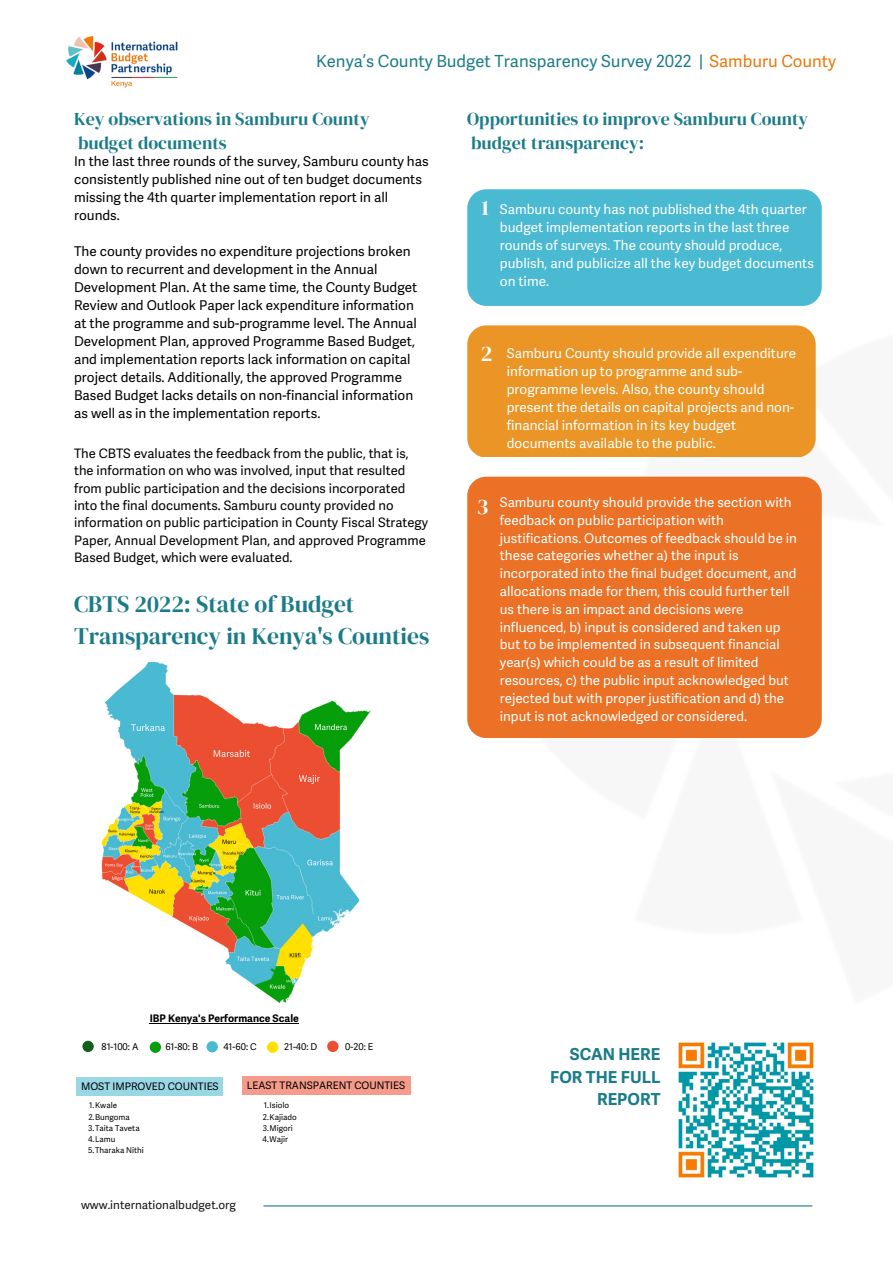
<style>
.page{position:relative;width:893px;height:1264px;background:#fff}
.page>*{position:absolute;margin:0;border:0;box-sizing:border-box;transform-origin:0 0}
.t1{font:23.55px/32.5px "DM Serif Display";color:#1b7c89}
.t2{font:21.75px "DM Serif Display";color:#fff}
.t3{font:18px/24.8px "DM Serif Display";color:#1b7c89}
.t4{font:16.65px "Adelle Sans";color:#1b7c89}
.t5{font:700 16.5px/22.5px "Adelle Sans";color:#1b7c89;text-align:right}
.t6{font:13.5px/18px "Adelle Sans";color:#000}
.t7{font:13.5px/18px "Adelle Sans";color:#fff}
.t8{font:13.35px/17.9px "Adelle Sans";color:#fff}
.t9{font:13.05px/17.4px "Adelle Sans";color:#000}
.t10{font:11.7px "Adelle Sans";color:#171615}
.t11{font:10.35px "Adelle Sans";color:#000}
.t12{font:700 10.35px "Adelle Sans";color:#000}
.t13{font:9.3px "Adelle Sans";color:#000}
.t14{font:7.95px "Adelle Sans";color:#000}
.s1{color:#ea780b}
</style>
<div class="page">
<img style="left:66px;top:35px;width:112px;height:53px">
<div style="left:467px;top:189px;width:354px;height:117px;background:#4ab9d2;border-radius:19px"></div>
<div style="left:467px;top:325px;width:348px;height:132px;background:#ea9525;border-radius:19px"></div>
<div style="left:467px;top:476px;width:354px;height:262px;background:#ea7125;border-radius:19px"></div>
<hr style="left:263px;top:1205px;width:549px;height:1px;background:#1b7c89">
<img style="left:101px;top:662px;width:270px;height:342px">
<hr style="left:150px;top:1022px;width:149px;height:1px;background:#000">
<div style="left:150px;top:1041px;width:11px;height:11px;background:#079e0c;border-radius:50%"></div>
<div style="left:206px;top:1041px;width:12px;height:11px;background:#4ab9d2;border-radius:50%"></div>
<div style="left:267px;top:1041px;width:11px;height:11px;background:#ffe001;border-radius:50%"></div>
<div style="left:327px;top:1040px;width:11px;height:12px;background:#ec4e31;border-radius:50%"></div>
<svg style="left:82px;top:1040px;width:12px;height:12px"></svg>
<div style="left:76px;top:1077px;width:147px;height:18px;background:#99d7e5"></div>
<img style="left:678px;top:1042px;width:136px;height:136px">
<div style="left:242px;top:1076px;width:168px;height:19px;background:#f49b8b"></div>
<p class="t4" style="left:316px;top:51px;width:521px">Kenya’s County Budget Transparency Survey 2022 | <span class="s1">Samburu County</span></p>
<p class="t3" style="left:74px;top:106px;width:297px">Key observations in Samburu County budget documents</p>
<p class="t6" style="left:74px;top:153px;width:356px">In the last three rounds of the survey, Samburu county has consistently published nine out of ten budget documents missing the 4th quarter implementation report in all rounds.</p>
<p class="t6" style="left:74px;top:243px;width:344px">The county provides no expenditure projections broken down to recurrent and development in the Annual Development Plan. At the same time, the County Budget Review and Outlook Paper lack expenditure information at the programme and sub-programme level. The Annual Development Plan, approved Programme Based Budget, and implementation reports lack information on capital project details. Additionally, the approved Programme Based Budget lacks details on non-financial information as well as in the implementation reports.</p>
<p class="t9" style="left:74px;top:444px;width:355px">The CBTS evaluates the feedback from the public, that is, the information on who was involved, input that resulted from public participation and the decisions incorporated into the final documents. Samburu county provided no information on public participation in County Fiscal Strategy Paper, Annual Development Plan, and approved Programme Based Budget, which were evaluated.</p>
<p class="t1" style="left:74px;top:587px;width:356px">CBTS 2022: State of Budget<br>Transparency in Kenya's Counties</p>
<p class="t3" style="left:467px;top:106px;width:342px">Opportunities to improve Samburu County budget transparency:</p>
<p class="t2" style="left:481px;top:193px;width:9px">1</p>
<p class="t7" style="left:500px;top:200px;width:315px">Samburu county has not published the 4th quarter budget implementation reports in the last three rounds of surveys. The county should produce, publish, and publicize all the key budget documents on time.</p>
<p class="t2" style="left:480px;top:339px;width:13px">2</p>
<p class="t7" style="left:507px;top:344px;width:291px">Samburu County should provide all expenditure information up to programme and sub&shy;programme levels. Also, the county should present the details on capital projects and non&shy;financial information in its key budget documents available to the public.</p>
<p class="t2" style="left:477px;top:492px;width:13px">3</p>
<p class="t8" style="left:500px;top:493px;width:298px">Samburu county should provide the section with feedback on public participation with justifications. Outcomes of feedback should be in these categories whether a) the input is incorporated into the final budget document, and allocations made for them, this could further tell us there is an impact and decisions were influenced, b) input is considered and taken up but to be implemented in subsequent financial year(s) which could be as a result of limited resources, c) the public input acknowledged but rejected but with proper justification and d) the input is not acknowledged or considered.</p>
<p class="t12" style="left:150px;top:1011px;width:151px">IBP Kenya's Performance Scale</p>
<p class="t13" style="left:102px;top:1041px;width:38px">81-100: A</p>
<p class="t13" style="left:165px;top:1040px;width:34px">61-80: B</p>
<p class="t13" style="left:223px;top:1040px;width:35px">41-60: C</p>
<p class="t13" style="left:284px;top:1040px;width:35px">21-40: D</p>
<p class="t13" style="left:345px;top:1040px;width:29px">0-20: E</p>
<p class="t11" style="left:81px;top:1079px;width:139px">MOST IMPROVED COUNTIES</p>
<p class="t14" style="left:89px;top:1100px;width:29px">1.Kwale</p>
<p class="t14" style="left:88px;top:1111px;width:43px">2.Bungoma</p>
<p class="t14" style="left:88px;top:1122px;width:53px">3.Taita Taveta</p>
<p class="t14" style="left:88px;top:1133px;width:29px">4.Lamu</p>
<p class="t14" style="left:88px;top:1145px;width:57px">5.Tharaka Nithi</p>
<p class="t11" style="left:247px;top:1078px;width:160px">LEAST TRANSPARENT COUNTIES</p>
<p class="t14" style="left:264px;top:1100px;width:27px">1.Isiolo</p>
<p class="t14" style="left:263px;top:1111px;width:35px">2.Kajiado</p>
<p class="t14" style="left:263px;top:1122px;width:32px">3.Migori</p>
<p class="t14" style="left:262px;top:1133px;width:27px">4.Wajir</p>
<p class="t10" style="left:81px;top:1196px;width:156px">www.internationalbudget.org</p>
<p class="t5" style="left:550px;top:1042px;width:112px">SCAN HERE<br>FOR THE FULL<br>REPORT</p>
</div>
